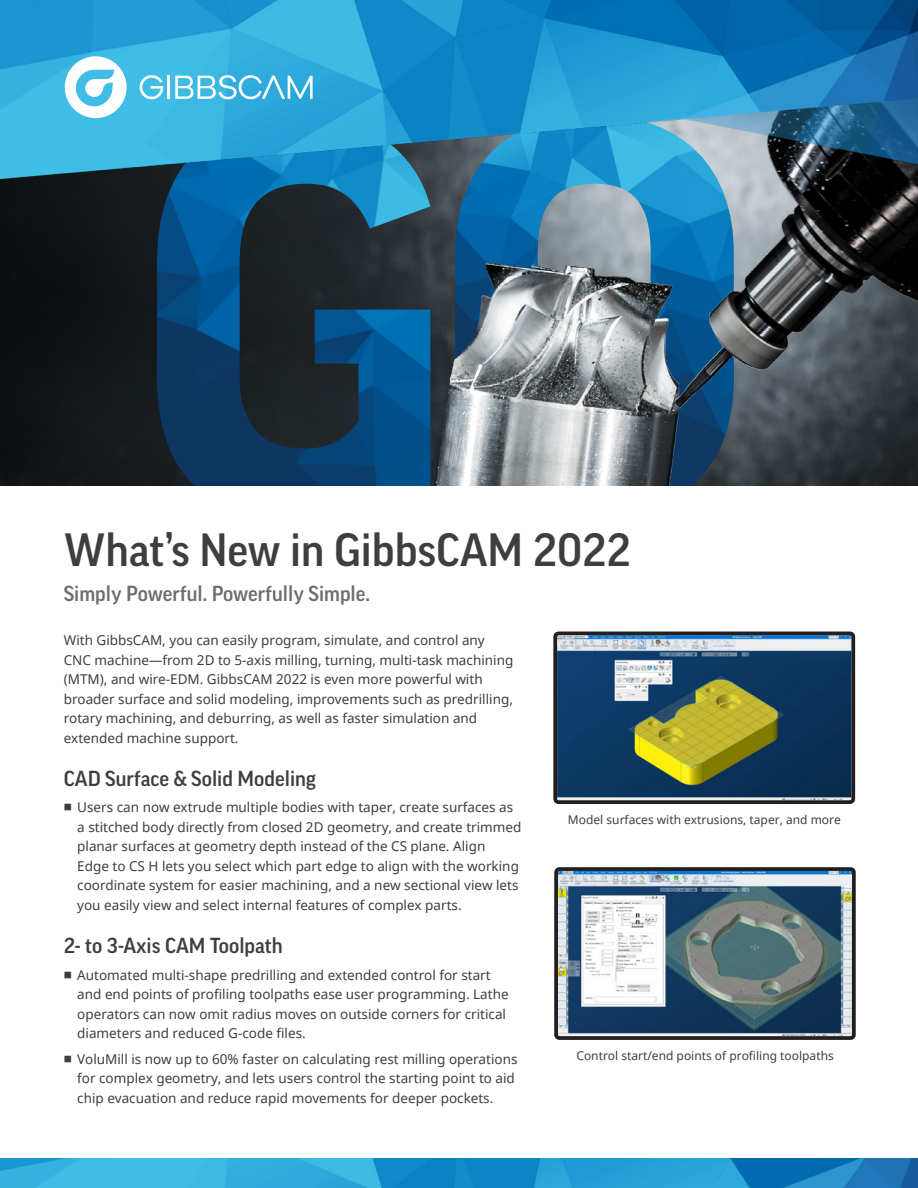
<style>
.page{position:relative;width:918px;height:1188px;background:#fff}
.page>*{position:absolute;margin:0;border:0;box-sizing:border-box;transform-origin:0 0}
.t1{font:500 45px "Good Pro";color:#3e3e3f}
.t2{font:500 21px "Good Pro";color:#3e3e3f}
.Subtitle{font:500 21px "Good Pro";color:#6c6d70}
.body{font:13.5px/19.5px "Noto Sans";color:#3e3e3f}
.t3{font:12px "Noto Sans";color:#3e3e3f}
</style>
<div class="page">
<div style="left:0;top:191px;width:157px;height:295px;background:#111518"></div>
<img style="left:157px;top:191px;width:235px;height:295px">
<img style="left:392px;top:191px;width:526px;height:295px">
<img style="left:0;top:0;width:918px;height:191px">
<svg style="left:140px;top:75px;width:23px;height:24px"></svg>
<hr style="left:167px;top:76px;width:3px;height:23px;background:#fff">
<svg style="left:175px;top:75px;width:138px;height:24px"></svg>
<svg style="left:65px;top:56px;width:62px;height:62px"></svg>
<img style="left:0;top:1158px;width:918px;height:30px">
<img style="left:558px;top:637px;width:292px;height:162px">
<div style="left:553px;top:632px;width:302px;height:172px;border:4px solid #231f20;border-radius:3px"></div>
<img style="left:559px;top:872px;width:292px;height:163px">
<div style="left:554px;top:867px;width:302px;height:173px;border:4px solid #231f20;border-radius:3px"></div>
<p class="t1" style="left:64px;top:524px;width:568px">What’s New in GibbsCAM 2022</p>
<p class="Subtitle" style="left:64px;top:582px;width:308px">Simply Powerful. Powerfully Simple.</p>
<p class="body" style="left:64px;top:630px;width:451px">With GibbsCAM, you can easily program, simulate, and control any CNC machine—from 2D to 5-axis milling, turning, multi-task machining (MTM), and wire-EDM. GibbsCAM 2022 is even more powerful with broader surface and solid modeling, improvements such as predrilling, rotary machining, and deburring, as well as faster simulation and extended machine support.</p>
<h1 class="t2" style="left:64px;top:767px;width:254px">CAD Surface &amp; Solid Modeling</h1>
<p class="body" style="left:77px;top:797px;width:446px;text-indent:-14px">■ Users can now extrude multiple bodies with taper, create surfaces as a stitched body directly from closed 2D geometry, and create trimmed planar surfaces at geometry depth instead of the CS plane. Align<br>Edge to CS H lets you select which part edge to align with the working coordinate system for easier machining, and a new sectional view lets you easily view and select internal features of complex parts.</p>
<h1 class="t2" style="left:64px;top:934px;width:220px">2- to 3-Axis CAM Toolpath</h1>
<p class="body" style="left:77px;top:965px;width:433px;text-indent:-14px">■ Automated multi-shape predrilling and extended control for start and end points of profiling toolpaths ease user programming. Lathe operators can now omit radius moves on outside corners for critical diameters and reduced G-code files.</p>
<p class="body" style="left:77px;top:1049px;width:442px;text-indent:-14px">■ VoluMill is now up to 60% faster on calculating rest milling operations for complex geometry, and lets users control the starting point to aid chip evacuation and reduce rapid movements for deeper pockets.</p>
<p class="t3" style="left:568px;top:811px;width:274px">Model surfaces with extrusions, taper, and more</p>
<p class="t3" style="left:576px;top:1047px;width:259px">Control start/end points of profiling toolpaths</p>
</div>
